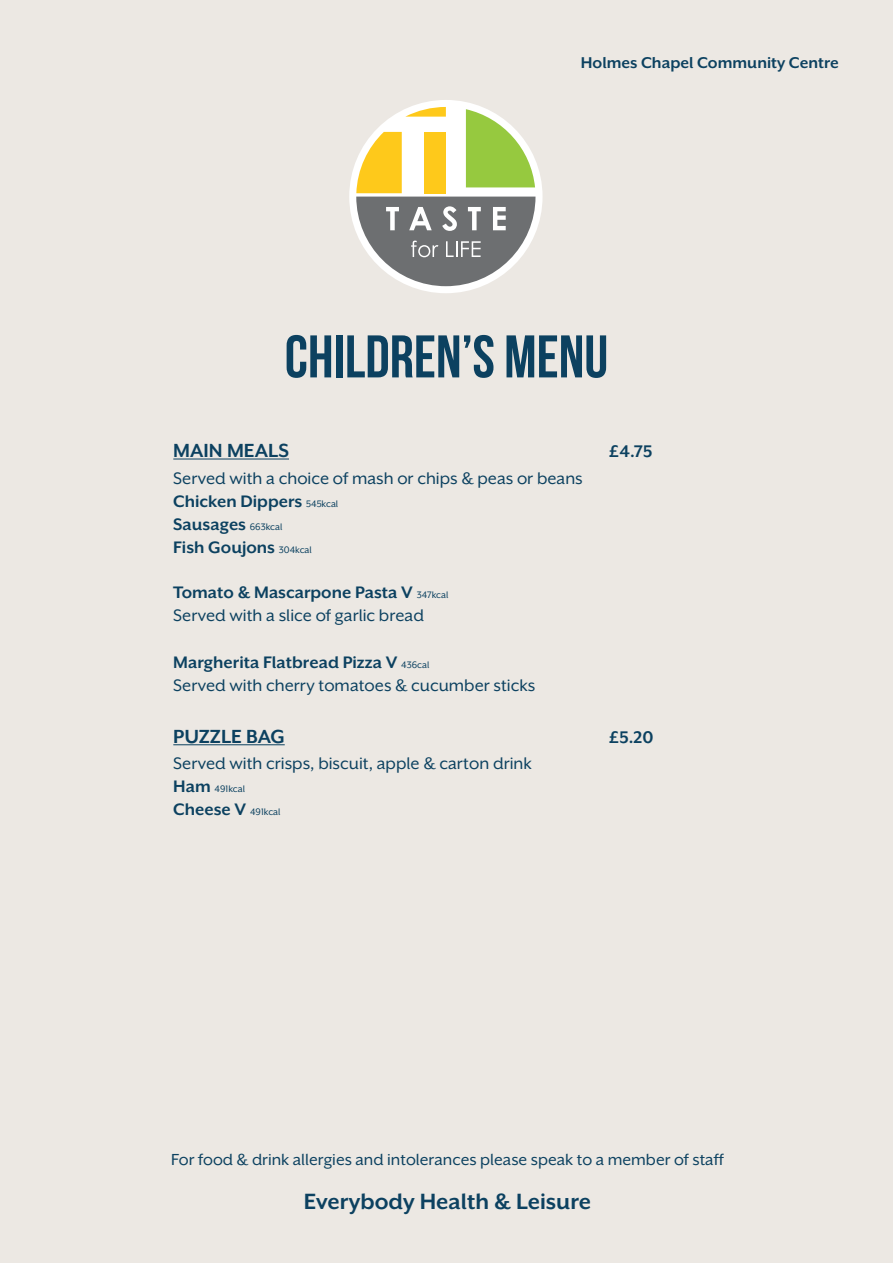
<style>
.page{position:relative;width:893px;height:1263px;background:#ece8e3}
.page>*{position:absolute;margin:0;border:0;box-sizing:border-box;transform-origin:0 0}
.t1{font:700 60px "Bebas Neue";color:#0c4160}
.t2{font:700 25.35px "Mr Eaves XL San OT";color:#0c4160}
.t3{font:700 21.9px "Mr Eaves XL San OT";color:#0c4160}
.t4{font:700 19.35px "Mr Eaves XL San OT";color:#0c4160}
.t5{font:19.2px/23px "Mr Eaves XL San OT";color:#0c4160}
.t6{font:700 19.2px "Mr Eaves XL San OT";color:#0c4160}
.t7{font:18.45px "Mr Eaves XL San OT";color:#0c4160}
.t8{font:700 18px "Mr Eaves XL San OT";color:#0c4160}
.t9{font:10.8px "Mr Eaves XL San OT";color:#0c4160}
.s1{font-weight:700}
.s2{font-size:10.8px}
.s3{font-weight:700;font-size:19.2px}
.s4{font-weight:400;font-size:10.8px}
</style>
<div class="page">
<div style="left:349px;top:100px;width:193px;height:193px;background:#fff;border-radius:50%"></div>
<svg style="left:356px;top:107px;width:179px;height:179px"></svg>
<hr style="left:173px;top:459px;width:116px;height:1px;background:#0c4160">
<hr style="left:173px;top:744px;width:112px;height:1px;background:#0c4160">
<p class="t8" style="left:581px;top:53px;width:260px">Holmes Chapel Community Centre</p>
<h1 class="t1" style="left:285px;top:324px;width:325px">CHILDREN’S MENU</h1>
<p class="t3" style="left:173px;top:438px;width:117px">MAIN MEALS</p>
<p class="t4" style="left:609px;top:440px;width:45px">£4.75</p>
<p class="t5" style="left:173px;top:466px;width:411px">Served with a choice of mash or chips &amp; peas or beans<br><span class="s1">Chicken Dippers</span> <span class="s2">545kcal<br></span><span class="s1">Sausages</span> <span class="s2">663kcal<br></span><span class="s1">Fish Goujons</span> <span class="s2">304kcal</span></p>
<p class="t5" style="left:173px;top:581px;width:277px"><span class="s1">Tomato &amp; Mascarpone Pasta V</span> <span class="s2">347kcal<br></span>Served with a slice of garlic bread</p>
<p class="t5" style="left:173px;top:651px;width:363px"><span class="s1">Margherita Flatbread Pizza V</span> <span class="s2">436cal<br></span>Served with cherry tomatoes &amp; cucumber sticks</p>
<p class="t3" style="left:173px;top:724px;width:113px">PUZZLE BAG</p>
<p class="t4" style="left:609px;top:726px;width:46px">£5.20</p>
<p class="t5" style="left:173px;top:752px;width:360px">Served with crisps, biscuit, apple &amp; carton drink</p>
<p class="t9" style="left:173px;top:783px;width:73px"><span class="s3">Ham</span> 491kcal</p>
<p class="t6" style="left:173px;top:799px;width:109px">Cheese V <span class="s4">491kcal</span></p>
<p class="t7" style="left:171px;top:1149px;width:554px">For food &amp; drink allergies and intolerances please speak to a member of staff</p>
<h2 class="t2" style="left:304px;top:1187px;width:289px">Everybody Health &amp; Leisure</h2>
</div>
